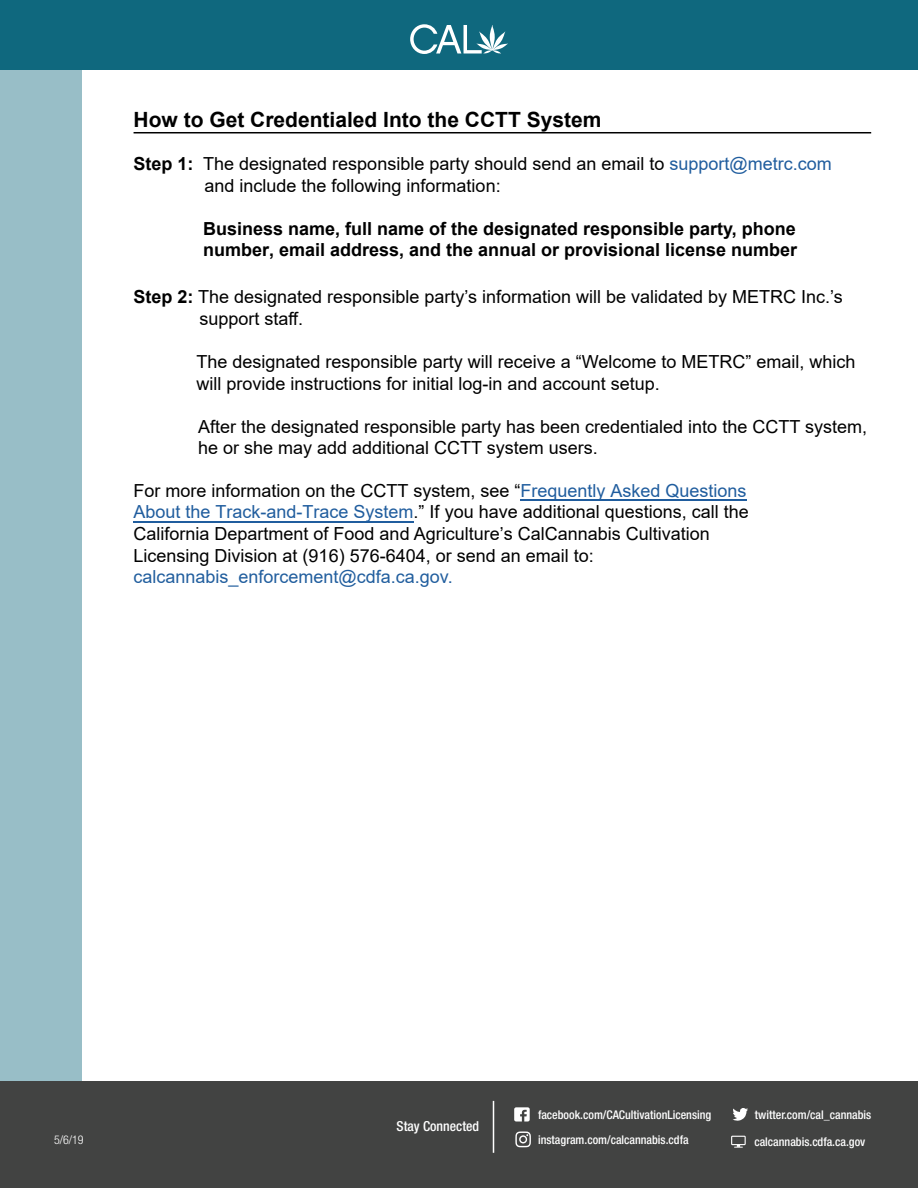
<style>
.page{position:relative;width:918px;height:1188px;background:#fff}
.page>*{position:absolute;margin:0;border:0;box-sizing:border-box;transform-origin:0 0}
.Answers{font:700 21px "Arial";color:#000}
.Answers-2{font:18px/21.6px "Arial";color:#000}
.Answers-3{font:700 18px/21.6px "Arial";color:#000}
.t1{font:500 condensed 13.8px "Helvetica Neue LT Std";color:#fff}
.t2{font:500 condensed 12px "Helvetica Neue LT Std";color:#fff}
.t3{font:300 condensed 12px "Helvetica Neue LT Std";color:#fff}
.s1{font-weight:700}
.s2{color:#205d9e}
.s3{color:#215e9e}
</style>
<div class="page">
<div style="left:0;top:0;width:82px;height:1188px;background:#98bec7"></div>
<div style="left:0;top:0;width:918px;height:69px;background:#0f687e"></div>
<svg style="left:410px;top:24px;width:98px;height:30px"></svg>
<div style="left:0;top:1082px;width:918px;height:106px;background:#424342"></div>
<hr style="left:134px;top:132px;width:737px;height:1px;background:#000">
<svg style="left:514px;top:1107px;width:16px;height:15px"></svg>
<svg style="left:515px;top:1131px;width:16px;height:16px"></svg>
<svg style="left:733px;top:1108px;width:15px;height:13px"></svg>
<hr style="left:493px;top:1101px;width:1px;height:52px;background:#fff">
<div style="left:731px;top:1136px;width:15px;height:9px;border:1px solid #fff"></div>
<svg style="left:735px;top:1145px;width:7px;height:3px"></svg>
<hr style="left:520px;top:499px;width:227px;height:2px;background:#205d9e">
<hr style="left:134px;top:521px;width:280px;height:1px;background:#205d9e">
<p class="Answers" style="left:134px;top:105px;width:469px">How to Get Credentialed Into the CCTT System</p>
<p class="Answers-2" style="left:134px;top:153px;width:700px"><span class="s1">Step 1:</span> The designated responsible party should send an email to <span class="s2">support@metrc.com</span></p>
<p class="Answers-2" style="left:205px;top:174px;width:298px">and include the following information:</p>
<p class="Answers-3" style="left:203px;top:218px;width:596px">Business name, full name of the designated responsible party, phone number, email address, and the annual or provisional license number</p>
<p class="Answers-2" style="left:200px;top:286px;width:645px;text-indent:-66px"><span class="s1">Step 2:</span> The designated responsible party’s information will be validated by METRC Inc.’s support staff.</p>
<p class="Answers-2" style="left:197px;top:351px;width:660px">The designated responsible party will receive a “Welcome to METRC” email, which will provide instructions for initial log-in and account setup.</p>
<p class="Answers-2" style="left:198px;top:416px;width:671px">After the designated responsible party has been credentialed into the CCTT system, he or she may add additional CCTT system users.</p>
<p class="Answers-2" style="left:134px;top:480px;width:617px">For more information on the CCTT system, see “<span class="s2">Frequently Asked Questions About the Track-and-Trace System</span>.” If you have additional questions, call the California Department of Food and Agriculture’s CalCannabis Cultivation Licensing Division at (916) 576-6404, or send an email to: <span class="s3">calcannabis_enforcement@cdfa.ca.gov.</span></p>
<p class="t2" style="left:538px;top:1108px;width:175px">facebook.com/CACultivationLicensing</p>
<p class="t2" style="left:538px;top:1133px;width:152px">instagram.com/calcannabis.cdfa</p>
<p class="t2" style="left:755px;top:1108px;width:118px">twitter.com/cal_cannabis</p>
<p class="t1" style="left:397px;top:1118px;width:84px">Stay Connected</p>
<p class="t3" style="left:54px;top:1133px;width:31px">5/6/19</p>
<p class="t2" style="left:754px;top:1134px;width:112px">calcannabis.cdfa.ca.gov</p>
</div>
